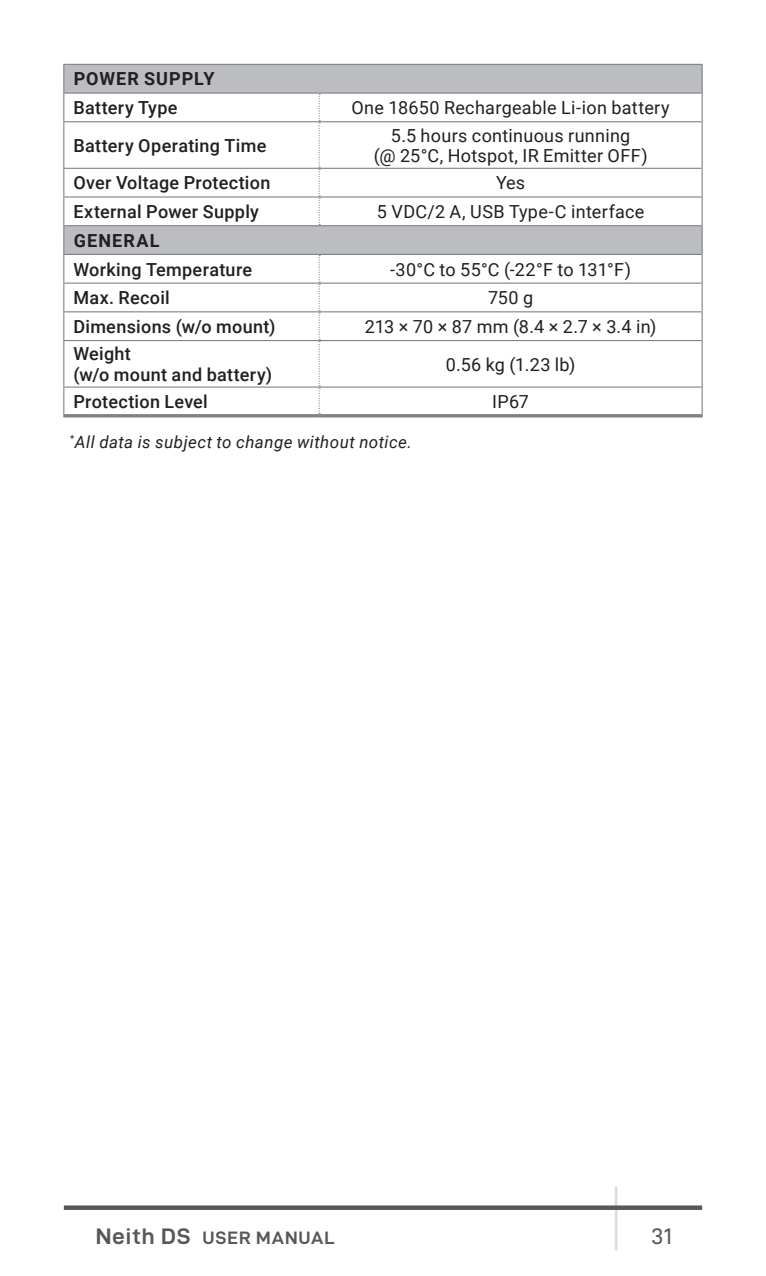
<style>
.page{position:relative;width:766px;height:1276px;background:#fff}
.page>*{position:absolute;margin:0;border:0;box-sizing:border-box;transform-origin:0 0}
.t1{font:22.5px "D DIN Exp";color:#57585a}
.t2{font:18px/20.2px "Roboto";letter-spacing:.015em;color:#231f20;text-align:center}
.t3{font:500 18px/20.2px "Roboto";letter-spacing:.015em;color:#231f20}
.t4{font:700 18px "Roboto";letter-spacing:.06em;color:#231f20}
.t5{font:18px "D DIN Exp Bold";letter-spacing:.05em;color:#57585a}
.t6{font:italic 16.88px "Roboto";letter-spacing:.025em;color:#231f20}
.s1{font-size:22.5px}
</style>
<div class="page">
<hr style="left:614px;top:1186px;width:3px;height:64px;background:#dcdddf">
<div style="left:64px;top:1205px;width:638px;height:5px;background:#57585a"></div>
<svg style="left:64px;top:65px;width:637px;height:189px"></svg>
<svg style="left:701px;top:65px;width:1px;height:57px"></svg>
<hr style="left:701px;top:122px;width:1px;height:46px;background:#808285">
<svg style="left:701px;top:168px;width:1px;height:172px"></svg>
<hr style="left:701px;top:340px;width:1px;height:47px;background:#808285">
<svg style="left:701px;top:387px;width:1px;height:27px"></svg>
<hr style="left:319px;top:92px;width:382px;height:2px;background:#808285">
<hr style="left:319px;top:121px;width:382px;height:1px;background:#808285">
<hr style="left:319px;top:168px;width:382px;height:1px;background:#808285">
<hr style="left:319px;top:196px;width:382px;height:2px;background:#808285">
<hr style="left:319px;top:225px;width:382px;height:1px;background:#808285">
<hr style="left:319px;top:254px;width:382px;height:1px;background:#808285">
<hr style="left:319px;top:282px;width:382px;height:2px;background:#808285">
<hr style="left:319px;top:311px;width:382px;height:1px;background:#808285">
<hr style="left:319px;top:340px;width:382px;height:1px;background:#808285">
<hr style="left:319px;top:386px;width:382px;height:2px;background:#808285">
<svg style="left:318px;top:94px;width:2px;height:131px"></svg>
<svg style="left:318px;top:255px;width:2px;height:159px"></svg>
<hr style="left:319px;top:414px;width:383px;height:3px;background:#808285">
<hr style="left:63px;top:64px;width:256px;height:1px;background:#808285">
<hr style="left:319px;top:64px;width:383px;height:1px;background:#808285">
<hr style="left:63px;top:92px;width:256px;height:2px;background:#808285">
<svg style="left:63px;top:65px;width:1px;height:56px"></svg>
<hr style="left:63px;top:121px;width:256px;height:1px;background:#808285">
<hr style="left:63px;top:122px;width:1px;height:46px;background:#808285">
<hr style="left:63px;top:168px;width:256px;height:1px;background:#808285">
<hr style="left:63px;top:196px;width:256px;height:2px;background:#808285">
<hr style="left:63px;top:225px;width:256px;height:1px;background:#808285">
<hr style="left:63px;top:254px;width:256px;height:1px;background:#808285">
<hr style="left:63px;top:282px;width:256px;height:2px;background:#808285">
<hr style="left:63px;top:311px;width:256px;height:1px;background:#808285">
<svg style="left:63px;top:169px;width:1px;height:171px"></svg>
<hr style="left:63px;top:340px;width:256px;height:1px;background:#808285">
<hr style="left:63px;top:341px;width:1px;height:45px;background:#808285">
<hr style="left:63px;top:386px;width:256px;height:2px;background:#808285">
<svg style="left:63px;top:388px;width:1px;height:26px"></svg>
<hr style="left:63px;top:414px;width:256px;height:3px;background:#808285">
<p class="t4" style="left:74px;top:66px;width:142px">POWER SUPPLY</p>
<p class="t3" style="left:73px;top:97px;width:106px">Battery Type</p>
<p class="t2" style="left:351px;top:97px;width:320px">One 18650 Rechargeable Li-ion battery</p>
<p class="t3" style="left:73px;top:135px;width:194px">Battery Operating Time</p>
<p class="t2" style="left:373px;top:124px;width:275px">5.5 hours continuous running<br>(@ 25°C, Hotspot, IR Emitter OFF)</p>
<p class="t3" style="left:73px;top:172px;width:198px">Over Voltage Protection</p>
<p class="t2" style="left:496px;top:172px;width:31px">Yes</p>
<p class="t3" style="left:73px;top:201px;width:187px">External Power Supply</p>
<p class="t2" style="left:377px;top:201px;width:269px">5 VDC/2 A, USB Type-C interface</p>
<p class="t4" style="left:74px;top:228px;width:87px">GENERAL</p>
<p class="t3" style="left:73px;top:258px;width:180px">Working Temperature</p>
<p class="t2" style="left:390px;top:258px;width:242px">-30°C to 55°C (-22°F to 131°F)</p>
<p class="t3" style="left:73px;top:287px;width:98px">Max. Recoil</p>
<p class="t2" style="left:488px;top:287px;width:47px">750 g</p>
<p class="t3" style="left:73px;top:316px;width:204px">Dimensions (w/o mount)</p>
<p class="t2" style="left:364px;top:316px;width:293px">213 × 70 × 87 mm (8.4 × 2.7 × 3.4 in)</p>
<p class="t3" style="left:73px;top:343px;width:200px">Weight<br>(w/o mount and battery)</p>
<p class="t2" style="left:445px;top:353px;width:131px">0.56 kg (1.23 lb)</p>
<p class="t3" style="left:73px;top:391px;width:136px">Protection Level</p>
<p class="t2" style="left:492px;top:391px;width:38px">IP67</p>
<p class="t6" style="left:70px;top:430px;width:343px"><sup>*</sup>All data is subject to change without notice.</p>
<p class="t5" style="left:96px;top:1227px;width:240px"><span class="s1">Neith DS</span> USER MANUAL</p>
<p class="t1" style="left:651px;top:1223px;width:22px">31</p>
</div>
